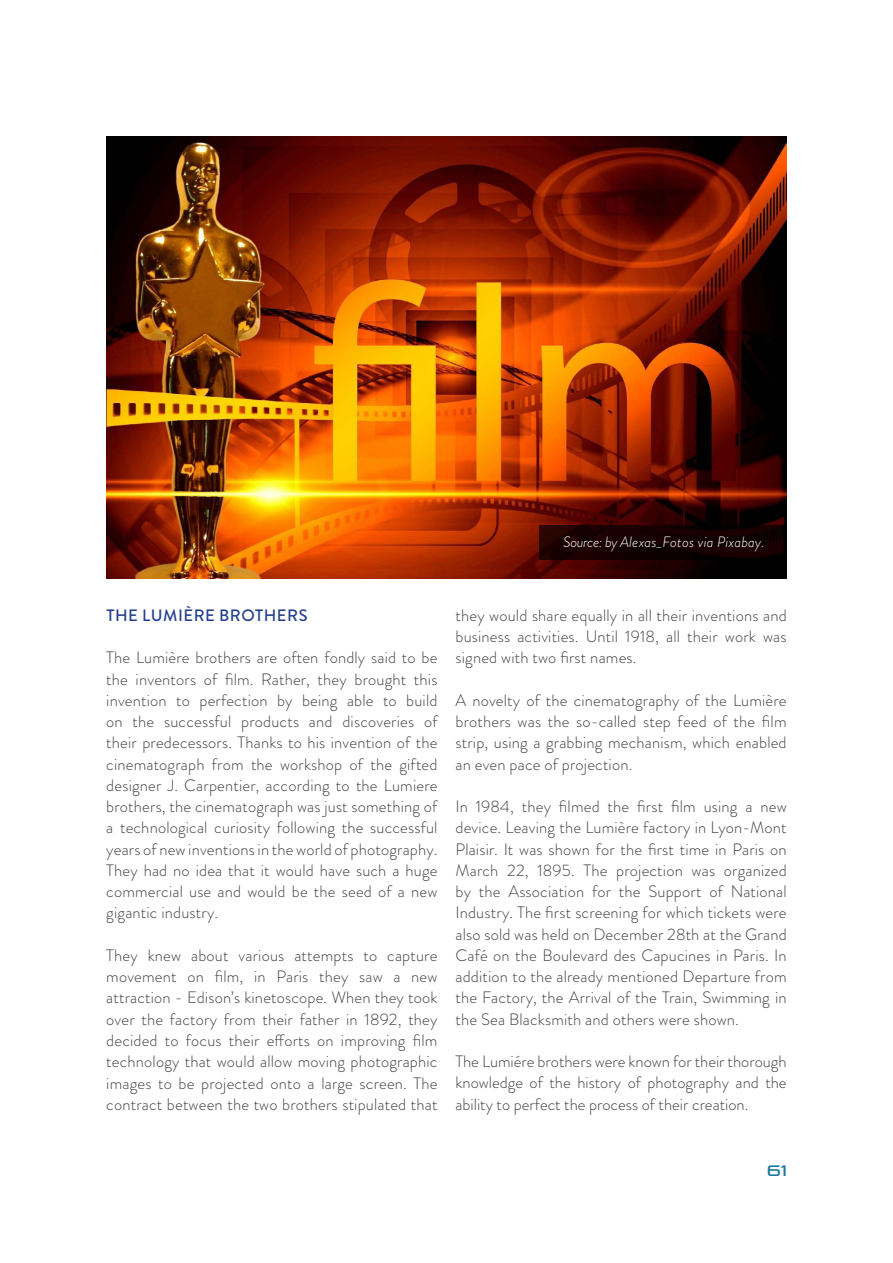
<style>
.page{position:relative;width:893px;height:1263px;background:#fff}
.page>*{position:absolute;margin:0;border:0;box-sizing:border-box;transform-origin:0 0}
.t1{font:300 16.5px/21.3px "Brandon Grotesque";letter-spacing:.01em;color:#414042;text-align:justify}
.t2{font:500 16.5px "Brandon Grotesque";letter-spacing:.03em;color:#25408f}
.t3{font:italic 300 15px "Brandon Grotesque";letter-spacing:.01em;color:#fff}
.t4{font:15px "Pirulen Rg";color:#1a769d}
</style>
<div class="page">
<img style="left:106px;top:136px;width:681px;height:442px">
<svg style="left:540px;top:525px;width:247px;height:34px;fill:#170000"></svg>
<p class="t3" style="left:563px;top:532px;width:203px">Source: by Alexas_Fotos via Pixabay.</p>
<p class="t2" style="left:106px;top:604px;width:203px">THE LUMIÈRE BROTHERS</p>
<p class="t1" style="left:106px;top:647px;width:333px">The Lumière brothers are often fondly said to be the inventors of film. Rather, they brought this invention to perfection by being able to build on the successful products and discoveries of their predecessors. Thanks to his invention of the cinematograph from the workshop of the gifted designer J. Carpentier, according to the Lumiere brothers, the cinematograph was just something of a technological curiosity following the successful years of new inventions in the world of photography.<br>They had no idea that it would have such a huge commercial use and would be the seed of a new gigantic industry.</p>
<p class="t1" style="left:106px;top:945px;width:333px">They knew about various attempts to capture movement on film, in Paris they saw a new attraction - Edison’s kinetoscope. When they took over the factory from their father in 1892, they decided to focus their efforts on improving film technology that would allow moving photographic images to be projected onto a large screen. The contract between the two brothers stipulated that</p>
<p class="t1" style="left:455px;top:604px;width:333px">they would share equally in all their inventions and business activities. Until 1918, all their work was signed with two first names.</p>
<p class="t1" style="left:455px;top:689px;width:333px">A novelty of the cinematography of the Lumière brothers was the so-called step feed of the film strip, using a grabbing mechanism, which enabled an even pace of projection.</p>
<p class="t1" style="left:455px;top:796px;width:333px">In 1984, they filmed the first film using a new device. Leaving the Lumière factory in Lyon-Mont Plaisir. It was shown for the first time in Paris on March 22, 1895. The projection was organized by the Association for the Support of National Industry. The first screening for which tickets were also sold was held on December 28th at the Grand Café on the Boulevard des Capucines in Paris. In addition to the already mentioned Departure from the Factory, the Arrival of the Train, Swimming in the Sea Blacksmith and others were shown.</p>
<p class="t1" style="left:455px;top:1051px;width:333px">The Lumiére brothers were known for their thorough knowledge of the history of photography and the ability to perfect the process of their creation.</p>
<p class="t4" style="left:767px;top:1161px;width:21px">61</p>
</div>
